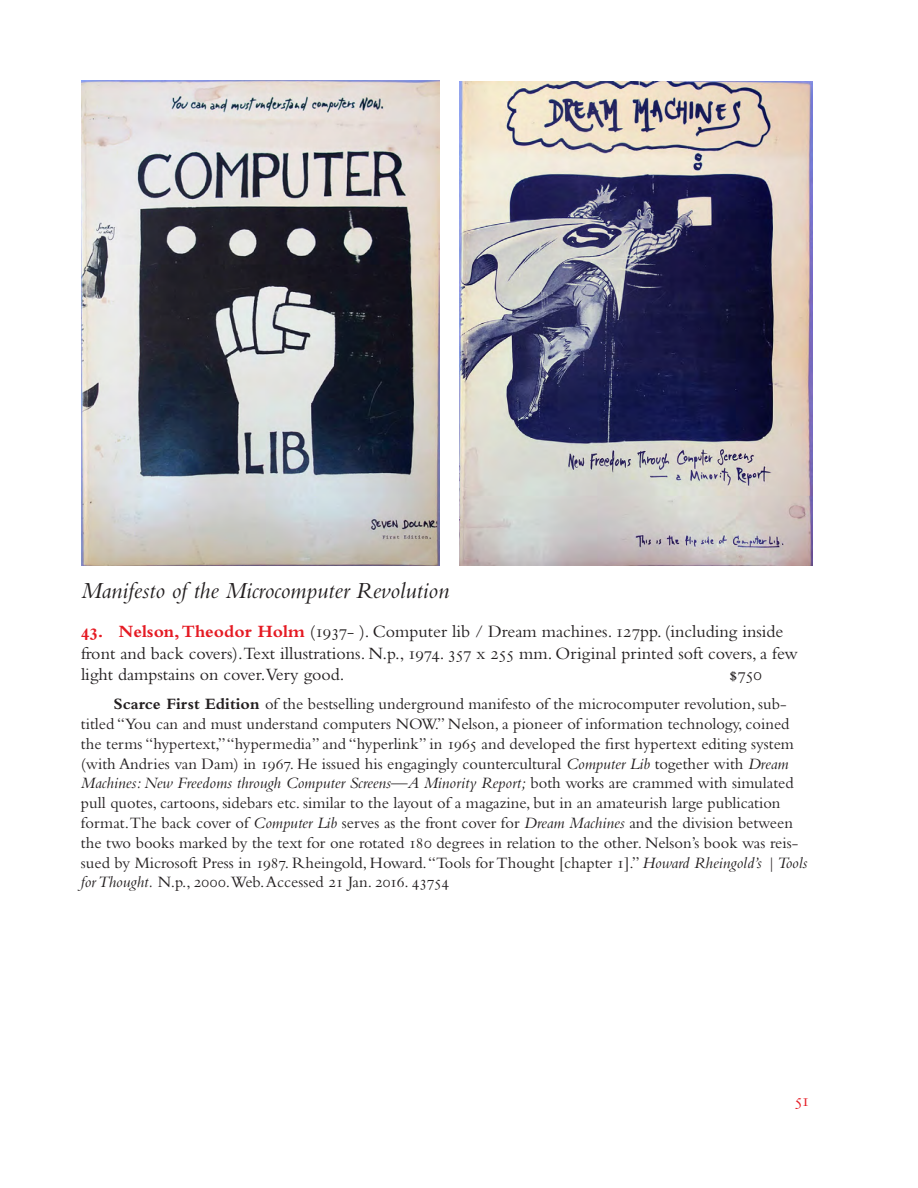
<style>
.page{position:relative;width:918px;height:1188px;background:#fff}
.page>*{position:absolute;margin:0;border:0;box-sizing:border-box;transform-origin:0 0}
.headline{font:italic 24px "Bembo Std";color:#231f20}
.t1{font:18px/21.6px "Bembo Std";color:#231f20}
.t2{font:18px "Bembo Std";color:#e51a23}
.comment_paragraph{font:16.5px/19.8px "Bembo Std";color:#231f20}
.s1{font-weight:700;color:#e51a23}
.s2{font-weight:700}
.s3{font-style:italic}
</style>
<div class="page">
<img style="left:81px;top:81px;width:358px;height:484px">
<img style="left:459px;top:81px;width:353px;height:484px">
<p class="headline" style="left:81px;top:576px;width:370px">Manifesto of the Microcomputer Revolution</p>
<p class="t1" style="left:81px;top:620px;width:718px"><span class="s1">43. Nelson, Theodor Holm</span> (1937- ). Computer lib / Dream machines. 127pp. (including inside front and back covers).Text illustrations. N.p., 1974. 357 x 255 mm. Original printed soft covers, a few light dampstains on cover.Very good.</p>
<p class="t1" style="left:729px;top:664px;width:35px">$750</p>
<p class="comment_paragraph" style="left:81px;top:694px;width:728px;text-indent:32px"><span class="s2">Scarce First Edition</span> of the bestselling underground manifesto of the microcomputer revolution, sub&shy;titled “You can and must understand computers NOW.” Nelson, a pioneer of information technology, coined the terms “hypertext,” “hypermedia” and “hyperlink” in 1965 and developed the first hypertext editing system (with Andries van Dam) in 1967. He issued his engagingly countercultural <span class="s3">Computer Lib</span> together with <span class="s3">Dream Machines: New Freedoms through Computer Screens—A Minority Report;</span> both works are crammed with simulated pull quotes, cartoons, sidebars etc. similar to the layout of a magazine, but in an amateurish large publication format.The back cover of <span class="s3">Computer Lib</span> serves as the front cover for <span class="s3">Dream Machines</span> and the division between the two books marked by the text for one rotated 180 degrees in relation to the other. Nelson’s book was reis&shy;sued by Microsoft Press in 1987. Rheingold, Howard. “Tools for Thought [chapter 1].” <span class="s3">Howard Rheingold’s | Tools for Thought.</span> N.p., 2000.Web. Accessed 21 Jan. 2016. 43754</p>
<p class="t2" style="left:794px;top:1090px;width:17px">51</p>
</div>
